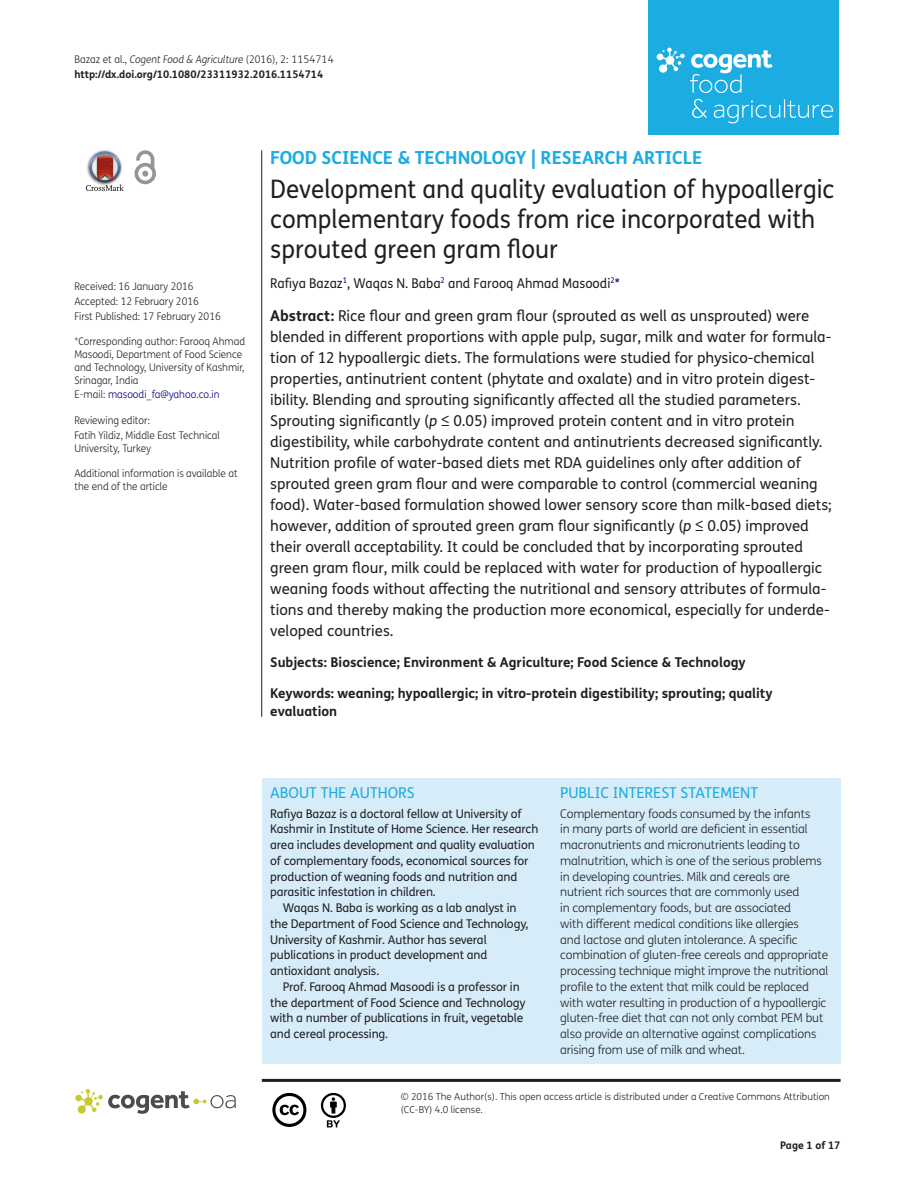
<style>
.page{position:relative;width:915px;height:1191px;background:#fff}
.page>*{position:absolute;margin:0;border:0;box-sizing:border-box;transform-origin:0 0}
.t1{font:25.5px/30px "FS Me Pro";color:#231f20;scale:.95 1}
.t2{font:700 18px "FS Me Pro";color:#1bace1}
.t3{font:15px/21px "FS Me Pro";color:#231f20}
.t4{font:15px "FS Me Pro";color:#1bace1}
.t5{font:700 13.5px/18px "FS Me Pro";color:#231f20}
.t6{font:13.5px "FS Me Pro";color:#231f20;scale:.95 1}
.t7{font:300 12px/15.8px "FS Me Pro";letter-spacing:-.01em;color:#231f20}
.t8{font:12px "FS Me Pro";letter-spacing:-.01em;color:#231f20}
.t9{font:300 10.5px/12.8px "FS Me Pro";color:#231f20;scale:.95 1}
.t10{font:700 10.5px/15px "FS Me Pro";color:#231f20}
.t11{font:300 10.5px "FS Me Pro";color:#000080;scale:.95 1}
.t12{font:300 9.75px/12.8px "FS Me Pro";color:#231f20}
.s1{font-weight:300}
.s2{font-weight:300;font-style:italic}
.s3{color:#231f20}
.s4{color:#000080}
.s5{font-weight:700}
.s6{font-style:italic}
</style>
<div class="page">
<div style="left:648px;top:0;width:190px;height:134px;background:#1bace1"></div>
<svg style="left:656px;top:48px;width:116px;height:45px"></svg>
<svg style="left:692px;top:99px;width:15px;height:19px"></svg>
<svg style="left:713px;top:99px;width:119px;height:24px"></svg>
<div style="left:261px;top:778px;width:579px;height:285px;background:#d6ecf9"></div>
<svg style="left:86px;top:151px;width:38px;height:40px"></svg>
<svg style="left:134px;top:150px;width:22px;height:34px"></svg>
<hr style="left:261px;top:150px;width:1px;height:567px;background:#231f20">
<hr style="left:262px;top:1078px;width:578px;height:3px;background:#231f20">
<svg style="left:75px;top:1089px;width:161px;height:24px"></svg>
<svg style="left:272px;top:1093px;width:34px;height:34px"></svg>
<svg style="left:321px;top:1093px;width:25px;height:34px"></svg>
<p class="t10" style="left:74px;top:51px;width:260px"><span class="s1">Bazaz et al.,</span> <span class="s2">Cogent Food &amp; Agriculture</span> <span class="s1">(2016), 2: 1154714 </span>http://dx.doi.org/10.1080/23311932.2016.1154714</p>
<p class="t9" style="left:74px;top:279px;width:155px;line-height:14.9px">Received: 16 January 2016<br>Accepted: 12 February 2016<br>First Published: 17 February 2016</p>
<p class="t9" style="left:74px;top:335px;width:181px">*Corresponding author: Farooq Ahmad<br>Masoodi, Department of Food Science and Technology, University of Kashmir,<br>Srinagar, India</p>
<p class="t11" style="left:74px;top:387px;width:154px"><span class="s3">E-mail:</span> masoodi_fa@yahoo.co.in</p>
<p class="t9" style="left:74px;top:412px;width:155px;line-height:14.9px">Reviewing editor:<br>Fatih Yildiz, Middle East Technical</p>
<p class="t9" style="left:74px;top:441px;width:82px">University, Turkey</p>
<p class="t9" style="left:74px;top:467px;width:173px">Additional information is available at the end of the article</p>
<p class="t2" style="left:270px;top:143px;width:433px">FOOD SCIENCE &amp; TECHNOLOGY | RESEARCH ARTICLE</p>
<h1 class="t1" style="left:270px;top:174px;width:595px">Development and quality evaluation of hypoallergic complementary foods from rice incorporated with sprouted green gram flour</h1>
<p class="t6" style="left:270px;top:273px;width:369px">Rafiya Bazaz<sup>1</sup>, Waqas N. Baba<sup>2</sup> and Farooq Ahmad Masoodi<sup>2</sup><span class="s4">*</span></p>
<p class="t3" style="left:270px;top:305px;width:563px"><span class="s5">Abstract:</span> Rice flour and green gram flour (sprouted as well as unsprouted) were blended in different proportions with apple pulp, sugar, milk and water for formula&shy;tion of 12 hypoallergic diets. The formulations were studied for physico-chemical properties, antinutrient content (phytate and oxalate) and in vitro protein digest&shy;ibility. Blending and sprouting significantly affected all the studied parameters.<br>Sprouting significantly (<span class="s6">p</span> ≤ 0.05) improved protein content and in vitro protein digestibility, while carbohydrate content and antinutrients decreased significantly.<br>Nutrition profile of water-based diets met RDA guidelines only after addition of sprouted green gram flour and were comparable to control (commercial weaning food). Water-based formulation showed lower sensory score than milk-based diets; however, addition of sprouted green gram flour significantly (<span class="s6">p</span> ≤ 0.05) improved their overall acceptability. It could be concluded that by incorporating sprouted green gram flour, milk could be replaced with water for production of hypoallergic weaning foods without affecting the nutritional and sensory attributes of formula&shy;tions and thereby making the production more economical, especially for underde&shy;veloped countries.</p>
<p class="t5" style="left:270px;top:653px;width:477px">Subjects: Bioscience; Environment &amp; Agriculture; Food Science &amp; Technology</p>
<p class="t5" style="left:270px;top:683px;width:503px">Keywords: weaning; hypoallergic; in vitro-protein digestibility; sprouting; quality evaluation</p>
<p class="t4" style="left:270px;top:782px;width:146px">ABOUT THE AUTHORS</p>
<p class="t8" style="left:270px;top:805px;width:253px">Rafiya Bazaz is a doctoral fellow at University of</p>
<p class="t8" style="left:270px;top:820px;width:269px">Kashmir in Institute of Home Science. Her research</p>
<p class="t8" style="left:270px;top:836px;width:266px">area includes development and quality evaluation</p>
<p class="t8" style="left:270px;top:852px;width:260px">of complementary foods, economical sources for</p>
<p class="t8" style="left:270px;top:868px;width:248px">production of weaning foods and nutrition and</p>
<p class="t8" style="left:270px;top:883px;width:167px">parasitic infestation in children.</p>
<p class="t8" style="left:283px;top:899px;width:235px">Waqas N. Baba is working as a lab analyst in</p>
<p class="t8" style="left:270px;top:915px;width:259px">the Department of Food Science and Technology,</p>
<p class="t8" style="left:270px;top:931px;width:218px">University of Kashmir. Author has several</p>
<p class="t8" style="left:270px;top:946px;width:219px">publications in product development and</p>
<p class="t8" style="left:270px;top:962px;width:110px">antioxidant analysis.</p>
<p class="t8" style="left:283px;top:978px;width:238px">Prof. Farooq Ahmad Masoodi is a professor in</p>
<p class="t8" style="left:270px;top:994px;width:257px">the department of Food Science and Technology</p>
<p class="t8" style="left:270px;top:1009px;width:254px">with a number of publications in fruit, vegetable</p>
<p class="t8" style="left:270px;top:1025px;width:119px">and cereal processing.</p>
<p class="t4" style="left:560px;top:782px;width:199px">PUBLIC INTEREST STATEMENT</p>
<p class="t7" style="left:560px;top:805px;width:269px">Complementary foods consumed by the infants<br>in many parts of world are deficient in essential macronutrients and micronutrients leading to malnutrition, which is one of the serious problems in developing countries. Milk and cereals are nutrient rich sources that are commonly used<br>in complementary foods, but are associated<br>with different medical conditions like allergies<br>and lactose and gluten intolerance. A specific combination of gluten-free cereals and appropriate processing technique might improve the nutritional profile to the extent that milk could be replaced with water resulting in production of a hypoallergic gluten-free diet that can not only combat PEM but also provide an alternative against complications arising from use of milk and wheat.</p>
<p class="t12" style="left:400px;top:1090px;width:430px">© 2016 The Author(s). This open access article is distributed under a Creative Commons Attribution (CC-BY) 4.0 license.</p>
<p class="t10" style="left:780px;top:1137px;width:62px">Page 1 of 17</p>
</div>
